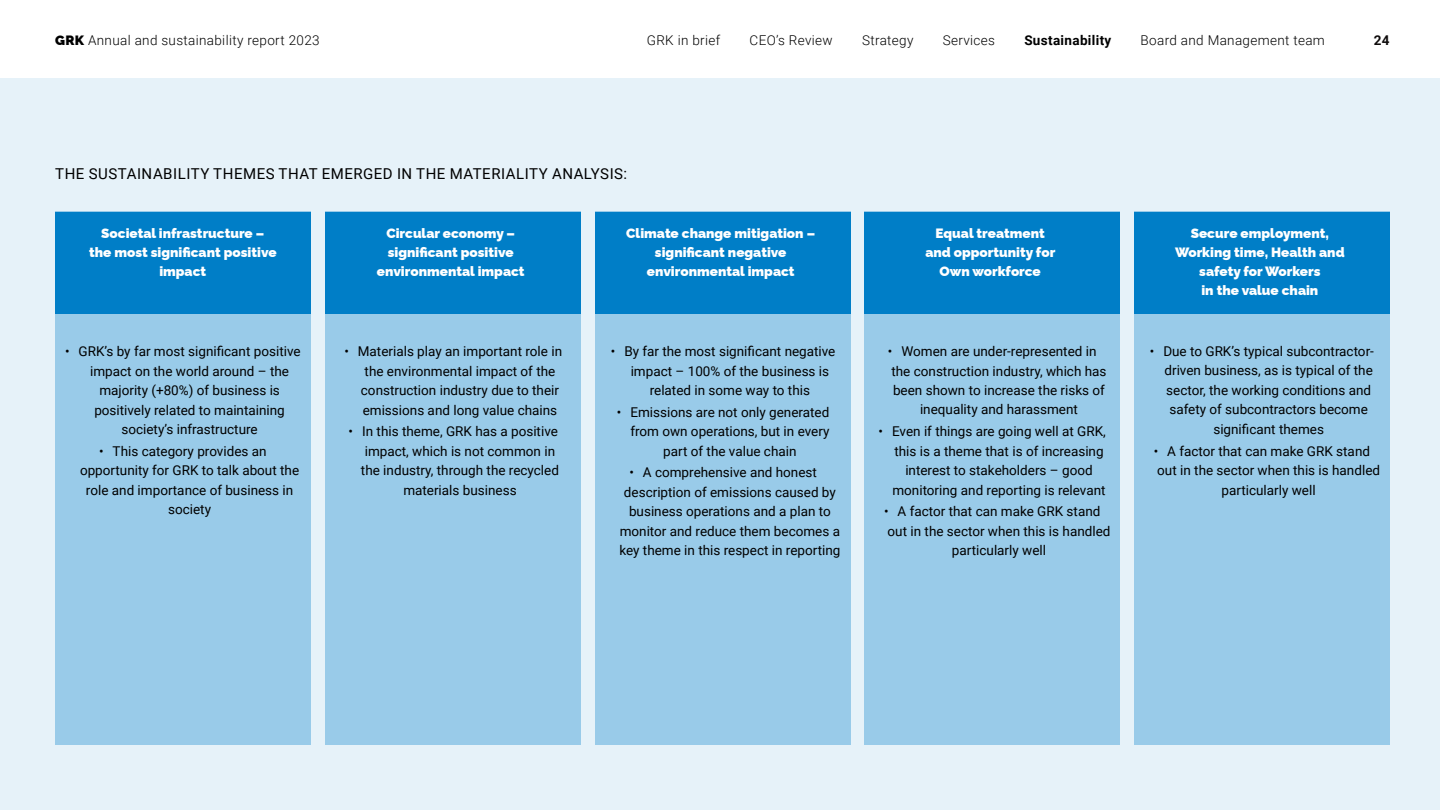
<style>
.page{position:relative;width:1440px;height:810px;background:#fff}
.page>*{position:absolute;margin:0;border:0;box-sizing:border-box;transform-origin:0 0}
.t1{font:15px "Roboto";letter-spacing:.035em;color:#000}
.t2{font:13.5px/19.5px "Roboto";color:#000}
.t3{font:900 13.5px/18.8px "Raleway";color:#fff;text-align:center}
.t4{font:300 13.5px "Roboto";letter-spacing:.025em;color:#000}
.t5{font:700 13.5px "Roboto";letter-spacing:.025em;color:#000}
.t6{font:700 13.5px "Roboto";color:#0f0c0c}
.s1{font-family:"Raleway";font-weight:900}
</style>
<div class="page">
<div style="left:0;top:79px;width:1440px;height:731px;background:#e6f2f9"></div>
<div style="left:55px;top:212px;width:256px;height:533px;background:#99cbe9"></div>
<div style="left:325px;top:212px;width:256px;height:533px;background:#99cbe9"></div>
<div style="left:595px;top:212px;width:255px;height:533px;background:#99cbe9"></div>
<div style="left:865px;top:212px;width:255px;height:533px;background:#99cbe9"></div>
<div style="left:1134px;top:212px;width:256px;height:533px;background:#99cbe9"></div>
<div style="left:55px;top:212px;width:256px;height:102px;background:#007ec7"></div>
<div style="left:325px;top:212px;width:256px;height:102px;background:#007ec7"></div>
<div style="left:595px;top:212px;width:256px;height:102px;background:#007ec7"></div>
<div style="left:864px;top:212px;width:256px;height:102px;background:#007ec7"></div>
<div style="left:1134px;top:212px;width:256px;height:101px;background:#007ec7"></div>
<p class="t4" style="left:55px;top:31px;width:266px"><span class="s1">GRK</span> Annual and sustainability report 2023</p>
<p class="t4" style="left:647px;top:31px;width:75px">GRK in brief</p>
<p class="t4" style="left:750px;top:31px;width:85px">CEO’s Review</p>
<p class="t4" style="left:862px;top:31px;width:53px">Strategy</p>
<p class="t4" style="left:943px;top:31px;width:54px">Services</p>
<p class="t5" style="left:1024px;top:31px;width:89px">Sustainability</p>
<p class="t4" style="left:1141px;top:31px;width:186px">Board and Management team</p>
<p class="t6" style="left:1374px;top:31px;width:17px">24</p>
<p class="t1" style="left:55px;top:164px;width:573px">THE SUSTAINABILITY THEMES THAT EMERGED IN THE MATERIALITY ANALYSIS:</p>
<p class="t3" style="left:89px;top:223px;width:189px">Societal infrastructure – the most significant positive impact</p>
<p class="t3" style="left:377px;top:223px;width:149px">Circular economy – significant positive environmental impact</p>
<p class="t3" style="left:626px;top:223px;width:190px">Climate change mitigation – significant negative environmental impact</p>
<p class="t3" style="left:925px;top:223px;width:131px">Equal treatment and opportunity for<br>Own workforce</p>
<p class="t3" style="left:1175px;top:223px;width:171px">Secure employment,<br>Working time, Health and safety for Workers<br>in the value chain</p>
<p class="t2" style="left:65px;top:341px;width:237px">• GRK’s by far most significant positive</p>
<p class="t2" style="left:90px;top:361px;width:200px">impact on the world around – the</p>
<p class="t2" style="left:99px;top:380px;width:182px">majority (+80%) of business is</p>
<p class="t2" style="left:94px;top:400px;width:192px">positively related to maintaining</p>
<p class="t2" style="left:121px;top:419px;width:138px">society’s infrastructure</p>
<p class="t2" style="left:99px;top:441px;width:169px">• This category provides an</p>
<p class="t2" style="left:80px;top:460px;width:221px">opportunity for GRK to talk about the</p>
<p class="t2" style="left:86px;top:480px;width:209px">role and importance of business in</p>
<p class="t2" style="left:168px;top:499px;width:44px">society</p>
<p class="t2" style="left:361px;top:341px;width:203px;text-indent:-17px">• Materials play an important role in the environmental impact of the construction industry due to their emissions and long value chains</p>
<p class="t2" style="left:349px;top:421px;width:211px">• In this theme, GRK has a positive</p>
<p class="t2" style="left:365px;top:441px;width:192px">impact, which is not common in</p>
<p class="t2" style="left:361px;top:460px;width:200px">the industry, through the recycled</p>
<p class="t2" style="left:403px;top:480px;width:115px">materials business</p>
<p class="t2" style="left:611px;top:341px;width:226px">• By far the most significant negative</p>
<p class="t2" style="left:631px;top:361px;width:200px">impact – 100% of the business is</p>
<p class="t2" style="left:650px;top:380px;width:162px">related in some way to this</p>
<p class="t2" style="left:617px;top:402px;width:214px">• Emissions are not only generated</p>
<p class="t2" style="left:630px;top:421px;width:201px">from own operations, but in every</p>
<p class="t2" style="left:663px;top:441px;width:135px">part of the value chain</p>
<p class="t2" style="left:629px;top:462px;width:189px">• A comprehensive and honest</p>
<p class="t2" style="left:624px;top:482px;width:213px">description of emissions caused by</p>
<p class="t2" style="left:629px;top:501px;width:203px">business operations and a plan to</p>
<p class="t2" style="left:620px;top:521px;width:222px">monitor and reduce them becomes a</p>
<p class="t2" style="left:619px;top:540px;width:222px">key theme in this respect in reporting</p>
<p class="t2" style="left:888px;top:341px;width:210px">• Women are under-represented in</p>
<p class="t2" style="left:891px;top:360px;width:217px">the construction industry, which has</p>
<p class="t2" style="left:893px;top:380px;width:213px">been shown to increase the risks of</p>
<p class="t2" style="left:920px;top:399px;width:159px">inequality and harassment</p>
<p class="t2" style="left:879px;top:421px;width:229px">• Even if things are going well at GRK,</p>
<p class="t2" style="left:894px;top:441px;width:211px">this is a theme that is of increasing</p>
<p class="t2" style="left:905px;top:460px;width:189px">interest to stakeholders – good</p>
<p class="t2" style="left:892px;top:480px;width:215px">monitoring and reporting is relevant</p>
<p class="t2" style="left:884px;top:501px;width:218px">• A factor that can make GRK stand</p>
<p class="t2" style="left:888px;top:521px;width:224px">out in the sector when this is handled</p>
<p class="t2" style="left:952px;top:540px;width:96px">particularly well</p>
<p class="t2" style="left:1150px;top:341px;width:226px">• Due to GRK’s typical subcontractor-</p>
<p class="t2" style="left:1165px;top:360px;width:210px">driven business, as is typical of the</p>
<p class="t2" style="left:1166px;top:380px;width:206px">sector, the working conditions and</p>
<p class="t2" style="left:1169px;top:399px;width:200px">safety of subcontractors become</p>
<p class="t2" style="left:1213px;top:419px;width:112px">significant themes</p>
<p class="t2" style="left:1154px;top:441px;width:218px">• A factor that can make GRK stand</p>
<p class="t2" style="left:1157px;top:460px;width:224px">out in the sector when this is handled</p>
<p class="t2" style="left:1222px;top:480px;width:96px">particularly well</p>
</div>
